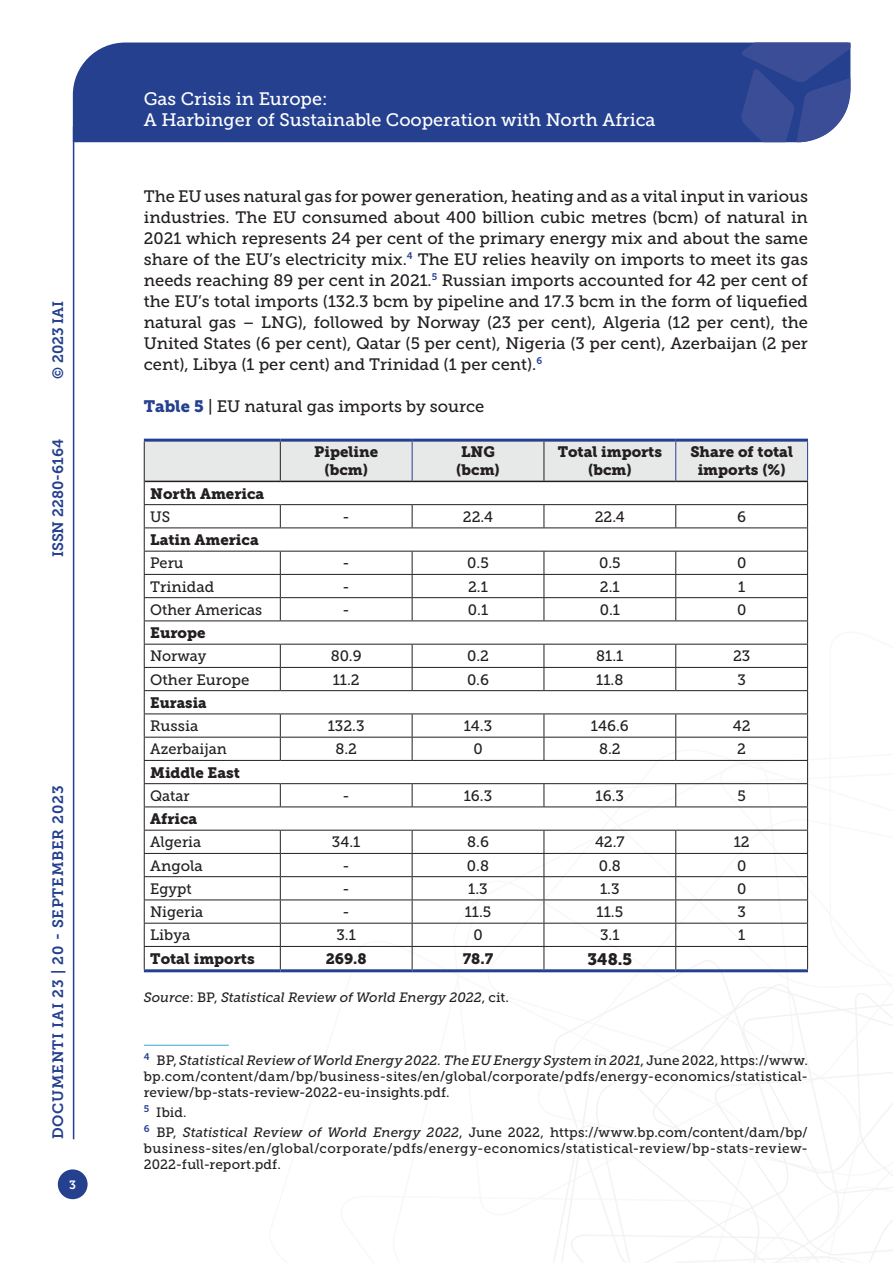
<style>
.page{position:relative;width:893px;height:1263px;background:#fff}
.page>*{position:absolute;margin:0;border:0;box-sizing:border-box;transform-origin:0 0}
.t1{font:18px/21.6px "Museo Slab 500";color:#fff}
.Testo{font:16.5px/21px "Museo Slab 500";color:#231f20;text-align:justify}
.Testo-2{font:16.5px "Museo Slab 900";color:#231f20}
.Testo-3{font:15px "Museo Slab 500";color:#231f20}
.Testo-4{font:15px/18px "Museo Slab 900";color:#231f20;text-align:center}
.t2{font:15px "Museo Slab 700";letter-spacing:.05em;color:#25408f}
.t3{font:15px "Museo Slab 700";color:#25408f}
.Nota{font:13.5px/16.2px "Museo Slab 500";letter-spacing:.015em;color:#231f20;text-align:justify}
.Testo-5{font:italic 13.5px "Museo Slab 500";color:#231f20}
.t4{font:12px "Museo Slab 700";color:#fff}
.s1{font-family:"Museo Slab 900";color:#25408f}
.s2{font-style:normal}
.s3{font-style:italic}
</style>
<div class="page">
<svg style="left:531px;top:956px;width:362px;height:307px"></svg>
<div style="left:73px;top:43px;width:668px;height:99px;background:#25408f"></div>
<svg style="left:741px;top:43px;width:109px;height:99px"></svg>
<div style="left:58px;top:1169px;width:30px;height:30px;background:#25408f;border-radius:50%"></div>
<hr style="left:73px;top:126px;width:1px;height:1013px;background:#25408f">
<hr style="left:144px;top:969px;width:136px;height:3px;background:#25408f">
<hr style="left:280px;top:969px;width:132px;height:3px;background:#25408f">
<hr style="left:412px;top:969px;width:132px;height:3px;background:#25408f">
<hr style="left:544px;top:969px;width:132px;height:3px;background:#25408f">
<hr style="left:676px;top:969px;width:132px;height:3px;background:#25408f">
<hr style="left:144px;top:439px;width:136px;height:3px;background:#25408f">
<hr style="left:280px;top:439px;width:132px;height:3px;background:#25408f">
<hr style="left:412px;top:439px;width:132px;height:3px;background:#25408f">
<hr style="left:544px;top:439px;width:132px;height:3px;background:#25408f">
<hr style="left:676px;top:439px;width:132px;height:3px;background:#25408f">
<svg style="left:144px;top:440px;width:664px;height:529px"></svg>
<hr style="left:144px;top:946px;width:136px;height:1px;background:#231f20">
<hr style="left:280px;top:946px;width:132px;height:1px;background:#231f20">
<hr style="left:412px;top:946px;width:132px;height:1px;background:#231f20">
<hr style="left:544px;top:946px;width:132px;height:1px;background:#231f20">
<hr style="left:676px;top:946px;width:132px;height:1px;background:#231f20">
<hr style="left:144px;top:1045px;width:85px;height:1px;background:#39a7cc">
<p class="t2" style="left:50px;top:379px;width:80px;rotate:-90deg">© 2023 IAI</p>
<p class="t3" style="left:50px;top:557px;width:120px;rotate:-90deg">ISSN 2280-6164</p>
<p class="t2" style="left:50px;top:1139px;width:355px;rotate:-90deg">DOCUMENTI IAI 23 | 20 - SEPTEMBER 2023</p>
<p class="t4" style="left:69px;top:1178px;width:8px">3</p>
<p class="t1" style="left:144px;top:88px;width:513px">Gas Crisis in Europe:<br>A Harbinger of Sustainable Cooperation with North Africa</p>
<p class="Testo" style="left:144px;top:186px;width:666px">The EU uses natural gas for power generation, heating and as a vital input in various industries. The EU consumed about 400 billion cubic metres (bcm) of natural in 2021 which represents 24 per cent of the primary energy mix and about the same share of the EU’s electricity mix.<sup>4</sup> The EU relies heavily on imports to meet its gas needs reaching 89 per cent in 2021.<sup>5</sup> Russian imports accounted for 42 per cent of the EU’s total imports (132.3 bcm by pipeline and 17.3 bcm in the form of liquefied natural gas – LNG), followed by Norway (23 per cent), Algeria (12 per cent), the United States (6 per cent), Qatar (5 per cent), Nigeria (3 per cent), Azerbaijan (2 per cent), Libya (1 per cent) and Trinidad (1 per cent).<sup>6</sup></p>
<p class="Testo" style="left:144px;top:396px;width:342px"><span class="s1">Table 5</span> | EU natural gas imports by source</p>
<p class="Testo-4" style="left:314px;top:443px;width:65px">Pipeline</p>
<p class="Testo-4" style="left:324px;top:461px;width:45px">(bcm)</p>
<p class="Testo-4" style="left:461px;top:443px;width:35px">LNG</p>
<p class="Testo-4" style="left:456px;top:461px;width:45px">(bcm)</p>
<p class="Testo-4" style="left:558px;top:443px;width:106px">Total imports (bcm)</p>
<p class="Testo-4" style="left:690px;top:443px;width:104px">Share of total imports (%)</p>
<p class="Testo-4" style="left:150px;top:484px;width:116px">North America</p>
<p class="Testo-3" style="left:150px;top:508px;width:22px">US</p>
<p class="Testo-3" style="left:343px;top:508px;width:9px">-</p>
<p class="Testo-3" style="left:463px;top:508px;width:32px">22.4</p>
<p class="Testo-3" style="left:595px;top:508px;width:32px">22.4</p>
<p class="Testo-3" style="left:737px;top:508px;width:10px">6</p>
<p class="Testo-4" style="left:150px;top:531px;width:110px">Latin America</p>
<p class="Testo-3" style="left:150px;top:555px;width:35px">Peru</p>
<p class="Testo-3" style="left:343px;top:555px;width:9px">-</p>
<p class="Testo-3" style="left:467px;top:555px;width:23px">0.5</p>
<p class="Testo-3" style="left:599px;top:555px;width:23px">0.5</p>
<p class="Testo-3" style="left:737px;top:555px;width:11px">0</p>
<p class="Testo-3" style="left:150px;top:578px;width:65px">Trinidad</p>
<p class="Testo-3" style="left:343px;top:578px;width:9px">-</p>
<p class="Testo-3" style="left:468px;top:578px;width:21px">2.1</p>
<p class="Testo-3" style="left:600px;top:578px;width:21px">2.1</p>
<p class="Testo-3" style="left:738px;top:578px;width:9px">1</p>
<p class="Testo-3" style="left:150px;top:601px;width:114px">Other Americas</p>
<p class="Testo-3" style="left:343px;top:601px;width:9px">-</p>
<p class="Testo-3" style="left:468px;top:601px;width:22px">0.1</p>
<p class="Testo-3" style="left:600px;top:601px;width:22px">0.1</p>
<p class="Testo-3" style="left:737px;top:601px;width:11px">0</p>
<p class="Testo-4" style="left:150px;top:624px;width:57px">Europe</p>
<p class="Testo-3" style="left:150px;top:648px;width:58px">Norway</p>
<p class="Testo-3" style="left:331px;top:648px;width:33px">80.9</p>
<p class="Testo-3" style="left:467px;top:648px;width:23px">0.2</p>
<p class="Testo-3" style="left:596px;top:648px;width:29px">81.1</p>
<p class="Testo-3" style="left:733px;top:648px;width:19px">23</p>
<p class="Testo-3" style="left:150px;top:671px;width:101px">Other Europe</p>
<p class="Testo-3" style="left:333px;top:671px;width:28px">11.2</p>
<p class="Testo-3" style="left:467px;top:671px;width:24px">0.6</p>
<p class="Testo-3" style="left:596px;top:671px;width:29px">11.8</p>
<p class="Testo-3" style="left:737px;top:671px;width:10px">3</p>
<p class="Testo-4" style="left:150px;top:694px;width:58px">Eurasia</p>
<p class="Testo-3" style="left:150px;top:718px;width:50px">Russia</p>
<p class="Testo-3" style="left:328px;top:718px;width:38px">132.3</p>
<p class="Testo-3" style="left:464px;top:718px;width:30px">14.3</p>
<p class="Testo-3" style="left:591px;top:718px;width:39px">146.6</p>
<p class="Testo-3" style="left:733px;top:718px;width:19px">42</p>
<p class="Testo-3" style="left:150px;top:741px;width:78px">Azerbaijan</p>
<p class="Testo-3" style="left:335px;top:741px;width:23px">8.2</p>
<p class="Testo-3" style="left:473px;top:741px;width:11px">0</p>
<p class="Testo-3" style="left:599px;top:741px;width:23px">8.2</p>
<p class="Testo-3" style="left:737px;top:741px;width:10px">2</p>
<p class="Testo-4" style="left:150px;top:763px;width:91px">Middle East</p>
<p class="Testo-3" style="left:150px;top:787px;width:41px">Qatar</p>
<p class="Testo-3" style="left:343px;top:787px;width:9px">-</p>
<p class="Testo-3" style="left:464px;top:787px;width:30px">16.3</p>
<p class="Testo-3" style="left:596px;top:787px;width:30px">16.3</p>
<p class="Testo-3" style="left:737px;top:787px;width:10px">5</p>
<p class="Testo-4" style="left:150px;top:810px;width:49px">Africa</p>
<p class="Testo-3" style="left:150px;top:834px;width:52px">Algeria</p>
<p class="Testo-3" style="left:332px;top:834px;width:30px">34.1</p>
<p class="Testo-3" style="left:467px;top:834px;width:23px">8.6</p>
<p class="Testo-3" style="left:595px;top:834px;width:31px">42.7</p>
<p class="Testo-3" style="left:734px;top:834px;width:17px">12</p>
<p class="Testo-3" style="left:150px;top:857px;width:54px">Angola</p>
<p class="Testo-3" style="left:343px;top:857px;width:9px">-</p>
<p class="Testo-3" style="left:467px;top:857px;width:24px">0.8</p>
<p class="Testo-3" style="left:599px;top:857px;width:24px">0.8</p>
<p class="Testo-3" style="left:737px;top:857px;width:11px">0</p>
<p class="Testo-3" style="left:150px;top:880px;width:43px">Egypt</p>
<p class="Testo-3" style="left:343px;top:880px;width:9px">-</p>
<p class="Testo-3" style="left:468px;top:880px;width:21px">1.3</p>
<p class="Testo-3" style="left:600px;top:880px;width:21px">1.3</p>
<p class="Testo-3" style="left:737px;top:880px;width:11px">0</p>
<p class="Testo-3" style="left:150px;top:904px;width:55px">Nigeria</p>
<p class="Testo-3" style="left:343px;top:904px;width:9px">-</p>
<p class="Testo-3" style="left:465px;top:904px;width:28px">11.5</p>
<p class="Testo-3" style="left:596px;top:904px;width:28px">11.5</p>
<p class="Testo-3" style="left:737px;top:904px;width:10px">3</p>
<p class="Testo-3" style="left:150px;top:927px;width:42px">Libya</p>
<p class="Testo-3" style="left:336px;top:927px;width:21px">3.1</p>
<p class="Testo-3" style="left:473px;top:927px;width:11px">0</p>
<p class="Testo-3" style="left:600px;top:927px;width:21px">3.1</p>
<p class="Testo-3" style="left:738px;top:927px;width:9px">1</p>
<p class="Testo-4" style="left:150px;top:950px;width:106px">Total imports</p>
<p class="Testo-4" style="left:326px;top:950px;width:43px">269.8</p>
<p class="Testo-4" style="left:463px;top:950px;width:32px">78.7</p>
<p class="Testo-2" style="left:587px;top:949px;width:46px">348.5</p>
<p class="Testo-5" style="left:144px;top:990px;width:367px">Source<span class="s2">: BP,</span> Statistical Review of World Energy 2022<span class="s2">, cit.</span></p>
<p class="Nota" style="left:144px;top:1052px;width:666px"><sup>4</sup> BP, <span class="s3">Statistical Review of World Energy 2022. The EU Energy System in 2021</span>, June 2022, https://www. bp.com/content/dam/bp/business-sites/en/global/corporate/pdfs/energy-economics/statistical&shy;review/bp-stats-review-2022-eu-insights.pdf.</p>
<p class="Nota" style="left:144px;top:1104px;width:44px"><sup>5</sup> Ibid.</p>
<p class="Nota" style="left:144px;top:1124px;width:666px"><sup>6</sup> BP, <span class="s3">Statistical Review of World Energy 2022</span>, June 2022, https://www.bp.com/content/dam/bp/ business-sites/en/global/corporate/pdfs/energy-economics/statistical-review/bp-stats-review-2022-full-report.pdf.</p>
</div>
